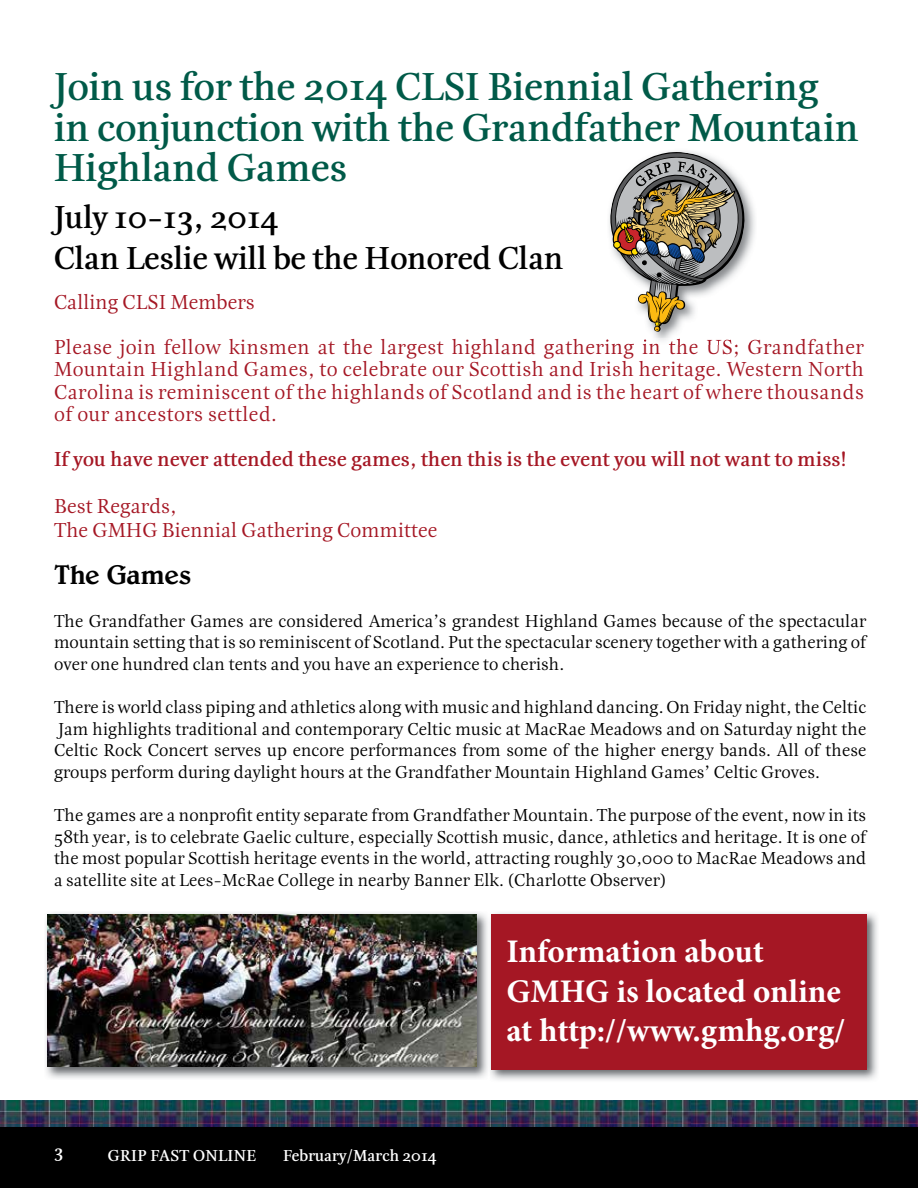
<style>
.page{position:relative;width:918px;height:1188px;background:#fff}
.page>*{position:absolute;margin:0;border:0;box-sizing:border-box;transform-origin:0 0}
.t1{font:700 40.5px/40.5px "Esta";color:#005a48}
.t2{font:700 33px/39.6px "Minion Pro";color:#fff}
.t3{font:700 33px/40.5px "Esta";color:#000}
.t4{font:27px "Barrister SSK";color:#000}
.t5{font:21px/22.5px "Esta";letter-spacing:.02em;color:#a51724}
.t6{font:700 21px "Esta";letter-spacing:.01em;color:#a51724}
.t7{font:21px/24px "Esta";color:#a51724}
.t8{font:18px/21.6px "Esta";color:#000;text-align:justify}
.t9{font:700 18px "Esta";color:#fff}
.t10{font:700 16.5px "Esta";color:#fff}
</style>
<div class="page">
<img style="left:0;top:1101px;width:918px;height:27px">
<div style="left:0;top:1128px;width:918px;height:60px;background:#000"></div>
<img style="left:46px;top:913px;width:442px;height:166px">
<img style="left:48px;top:915px;width:429px;height:152px">
<img style="left:490px;top:913px;width:388px;height:167px">
<div style="left:491px;top:914px;width:375px;height:155px;background:#a51724"></div>
<img style="left:609px;top:151px;width:146px;height:188px">
<img style="left:607px;top:339px;width:150px;height:5px">
<svg style="left:610px;top:152px;width:135px;height:180px"></svg>
<h1 class="t1" style="left:54px;top:66px;width:806px">Join us for the 2014 CLSI Biennial Gathering in conjunction with the Grandfather Mountain<br>Highland Games</h1>
<h2 class="t3" style="left:54px;top:197px;width:511px">July 10-13, 2014<br>Clan Leslie will be the Honored Clan</h2>
<p class="t5" style="left:54px;top:280px;width:812px;line-height:45px">Calling CLSI Members<br>Please join fellow kinsmen at the largest highland gathering in the US; Grandfather</p>
<p class="t5" style="left:54px;top:358px;width:812px;text-align:justify">Mountain Highland Games, to celebrate our Scottish and Irish heritage. Western North Carolina is reminiscent of the highlands of Scotland and is the heart of where thousands of our ancestors settled.</p>
<p class="t6" style="left:54px;top:447px;width:794px">If you have never attended these games, then this is the event you will not want to miss!</p>
<p class="t7" style="left:54px;top:494px;width:385px">Best Regards,<br>The GMHG Biennial Gathering Committee</p>
<h3 class="t4" style="left:54px;top:559px;width:138px">The Games</h3>
<p class="t8" style="left:54px;top:610px;width:814px">The Grandfather Games are considered America’s grandest Highland Games because of the spectacular mountain setting that is so reminiscent of Scotland. Put the spectacular scenery together with a gathering of over one hundred clan tents and you have an experience to cherish.</p>
<p class="t8" style="left:54px;top:697px;width:814px">There is world class piping and athletics along with music and highland dancing. On Friday night, the Celtic Jam highlights traditional and contemporary Celtic music at MacRae Meadows and on Saturday night the Celtic Rock Concert serves up encore performances from some of the higher energy bands. All of these groups perform during daylight hours at the Grandfather Mountain Highland Games’ Celtic Groves.</p>
<p class="t8" style="left:54px;top:805px;width:814px">The games are a nonprofit entity separate from Grandfather Mountain. The purpose of the event, now in its 58th year, is to celebrate Gaelic culture, especially Scottish music, dance, athletics and heritage. It is one of the most popular Scottish heritage events in the world, attracting roughly 30,000 to MacRae Meadows and a satellite site at Lees-McRae College in nearby Banner Elk. (Charlotte Observer)</p>
<p class="t9" style="left:54px;top:1140px;width:11px">3</p>
<p class="t10" style="left:108px;top:1146px;width:150px">GRIP FAST ONLINE</p>
<p class="t10" style="left:283px;top:1146px;width:155px">February/March 2014</p>
<h2 class="t2" style="left:506px;top:932px;width:340px">Information about<br>GMHG is located online at http://www.gmhg.org/</h2>
</div>
